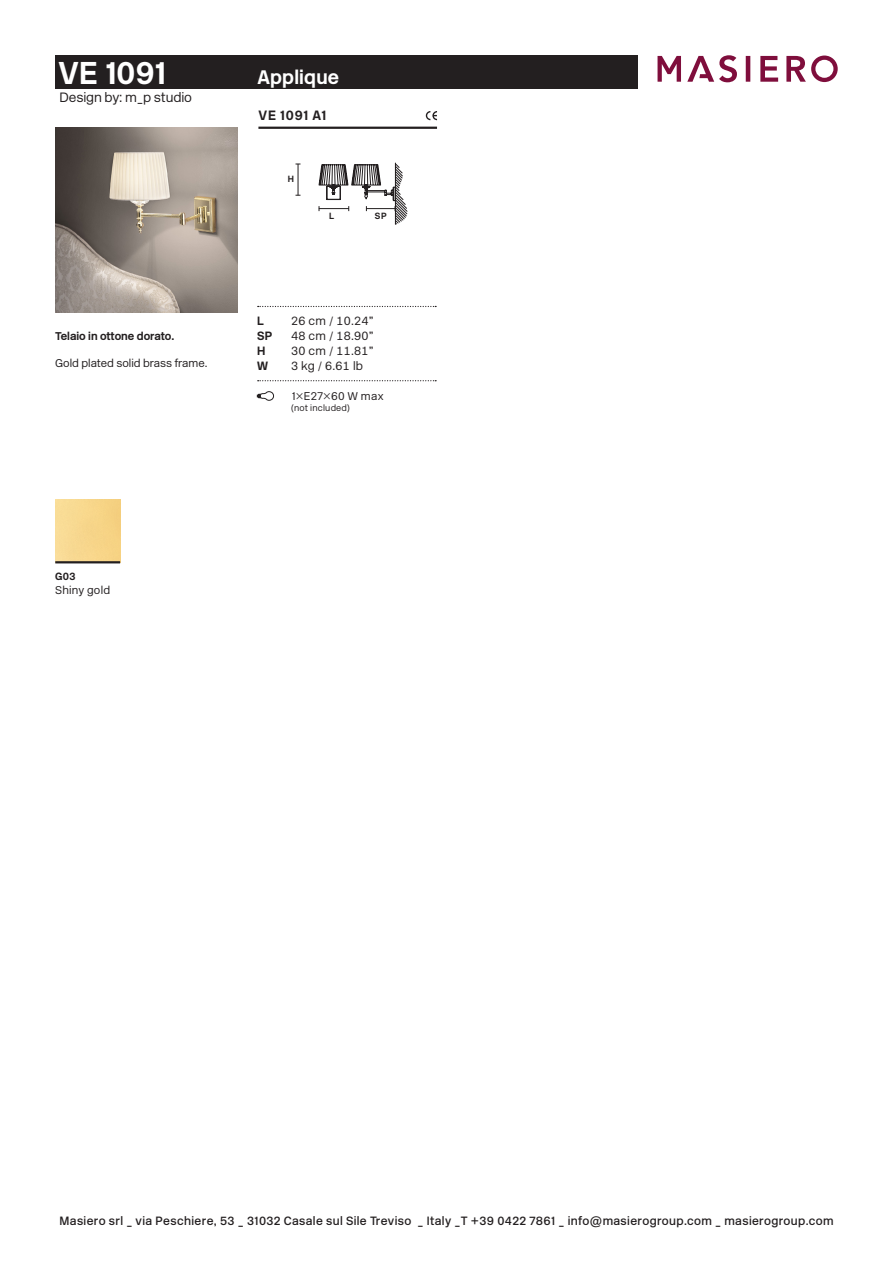
<style>
.page{position:relative;width:893px;height:1263px;background:#fff}
.page>*{position:absolute;margin:0;border:0;box-sizing:border-box;transform-origin:0 0}
.t1{font:700 31.5px "New Rail Alphabet";letter-spacing:.01em;color:#fff}
.t2{font:700 19.5px "New Rail Alphabet";letter-spacing:.01em;color:#fff}
.t3{font:300 13.5px "New Rail Alphabet";letter-spacing:-.01em;color:#231f20}
.TECNICO_codice_prodo{font:700 13.5px "New Rail Alphabet";letter-spacing:.06em;color:#231f20}
.t4{font:500 12px "New Rail Alphabet";letter-spacing:.03em;color:#231f20}
.TABELLA_dati{font:300 12px "New Rail Alphabet";letter-spacing:.02em;color:#231f20}
.TABELLA_dati-2{font:700 12px "New Rail Alphabet";color:#231f20}
.TECNICO_dati{font:300 11.25px "New Rail Alphabet";color:#231f20}
.t5{font:700 11.25px "New Rail Alphabet";color:#231f20}
.APERTURA_dida_immagi{font:300 11.25px "New Rail Alphabet";letter-spacing:.02em;color:#231f20}
.APERTURA_dida_immagi-2{font:700 10.5px "New Rail Alphabet";color:#231f20}
.TABELLA_lighting_sys{font:300 9px "New Rail Alphabet";letter-spacing:.02em;color:#231f20}
.DISEGNO_quote{font:700 9px "New Rail Alphabet";color:#231f20}
</style>
<div class="page">
<svg style="left:657px;top:55px;width:181px;height:27px"></svg>
<div style="left:55px;top:55px;width:583px;height:34px;background:#231f20"></div>
<hr style="left:258px;top:127px;width:179px;height:2px;background:#231f20">
<svg style="left:426px;top:111px;width:11px;height:9px"></svg>
<img style="left:55px;top:128px;width:182px;height:185px">
<hr style="left:55px;top:561px;width:65px;height:2px;background:#231f20">
<svg style="left:258px;top:306px;width:178px;height:1px"></svg>
<svg style="left:258px;top:380px;width:178px;height:1px"></svg>
<svg style="left:257px;top:391px;width:17px;height:10px"></svg>
<hr style="left:298px;top:164px;width:1px;height:31px;background:#231f20">
<svg style="left:319px;top:163px;width:88px;height:62px"></svg>
<p class="t1" style="left:58px;top:52px;width:109px">VE 1091</p>
<p class="t2" style="left:257px;top:64px;width:83px">Applique</p>
<p class="t3" style="left:60px;top:89px;width:134px">Design by: m_p studio</p>
<p class="TECNICO_codice_prodo" style="left:258px;top:106px;width:69px">VE 1091 A1</p>
<p class="t5" style="left:55px;top:328px;width:120px">Telaio in ottone dorato.</p>
<p class="TECNICO_dati" style="left:55px;top:356px;width:154px">Gold plated solid brass frame.</p>
<p class="DISEGNO_quote" style="left:288px;top:173px;width:8px">H</p>
<p class="DISEGNO_quote" style="left:329px;top:210px;width:7px">L</p>
<p class="DISEGNO_quote" style="left:375px;top:210px;width:13px">SP</p>
<p class="TABELLA_dati-2" style="left:257px;top:313px;width:8px">L</p>
<p class="TABELLA_dati" style="left:291px;top:313px;width:84px">26 cm / 10.24”</p>
<p class="TABELLA_dati-2" style="left:257px;top:328px;width:17px">SP</p>
<p class="TABELLA_dati" style="left:291px;top:328px;width:84px">48 cm / 18.90”</p>
<p class="TABELLA_dati-2" style="left:257px;top:343px;width:10px">H</p>
<p class="TABELLA_dati" style="left:291px;top:343px;width:84px">30 cm / 11.81”</p>
<p class="TABELLA_dati-2" style="left:257px;top:358px;width:12px">W</p>
<p class="TABELLA_dati" style="left:291px;top:358px;width:73px">3 kg / 6.61 lb</p>
<p class="TECNICO_dati" style="left:292px;top:388px;width:93px">1×E27×60 W max</p>
<p class="TABELLA_lighting_sys" style="left:291px;top:401px;width:60px">(not included)</p>
<p class="APERTURA_dida_immagi-2" style="left:55px;top:569px;width:22px">G03</p>
<p class="APERTURA_dida_immagi" style="left:55px;top:583px;width:56px">Shiny gold</p>
<p class="t4" style="left:60px;top:1213px;width:776px">Masiero srl _ via Peschiere, 53 _ 31032 Casale sul Sile Treviso _ Italy _T +39 0422 7861 _ info@masierogroup.com _ masierogroup.com</p>
</div>
